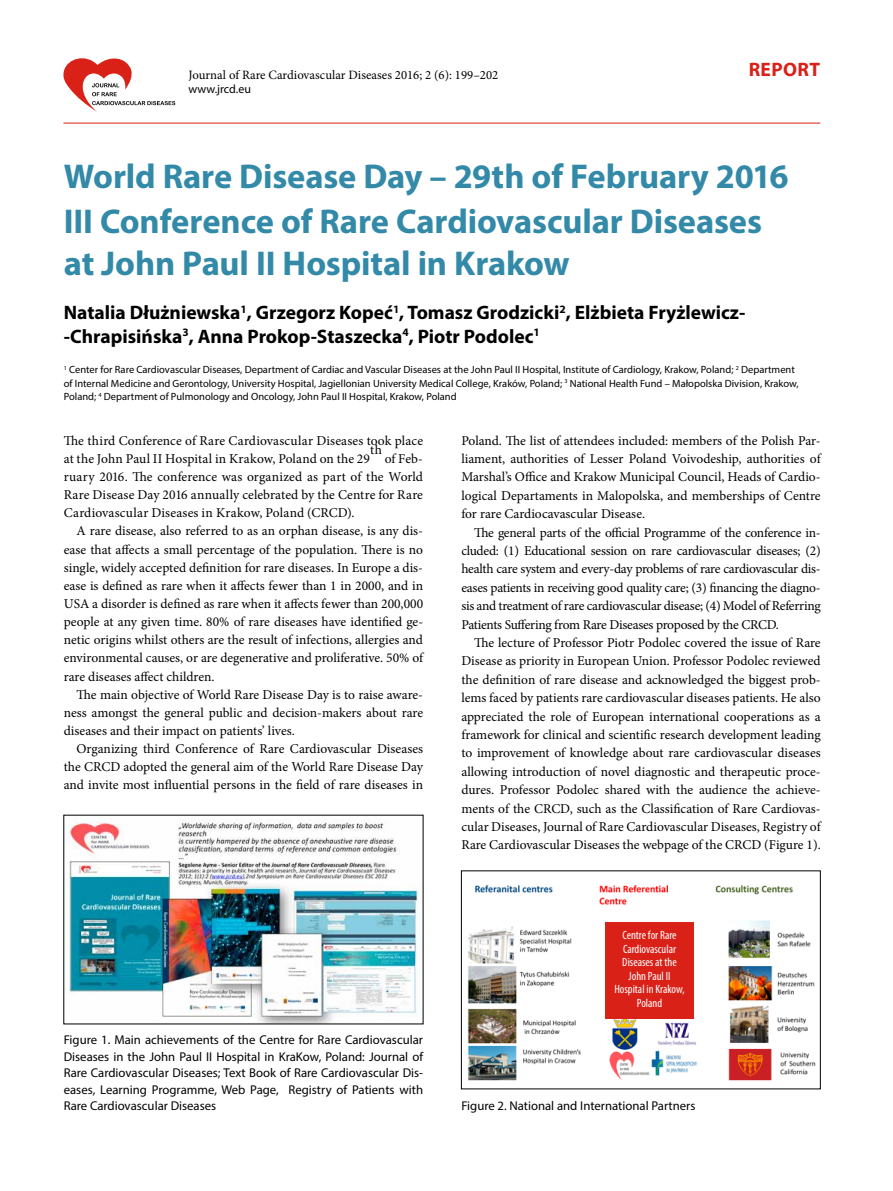
<style>
.page{position:relative;width:893px;height:1191px;background:#fff}
.page>*{position:absolute;margin:0;border:0;box-sizing:border-box;transform-origin:0 0}
.t1{font:700 34.5px/45.6px "Myriad Pro";letter-spacing:-.005em;color:#338aa8}
.t2{font:700 19.5px/23.4px "Myriad Pro";color:#000}
.t3{font:700 19.5px "Myriad Pro";letter-spacing:.02em;color:#da2118}
.t4{font:13.5px/18.5px "Minion Pro";color:#000;text-align:justify}
.t5{font:12.75px/16.5px "Myriad Pro";color:#000;text-align:justify}
.t6{font:12.75px "Minion Pro";color:#000}
.t7{font:condensed 12px/13.5px "Myriad Pro";color:#fff;text-align:center}
.t8{font:12px "Myriad Pro";color:#000}
.t9{font:10.5px/13.5px "Myriad Pro";color:#000}
</style>
<div class="page">
<hr style="left:63px;top:123px;width:757px;height:1px;background:#da2118">
<svg style="left:63px;top:58px;width:112px;height:54px"></svg>
<img style="left:66px;top:818px;width:355px;height:204px">
<img style="left:467px;top:885px;width:349px;height:196px">
<div style="left:605px;top:921px;width:89px;height:97px;background:#da2118"></div>
<p class="t6" style="left:188px;top:66px;width:311px">Journal of Rare Cardiovascular Diseases 2016; 2 (6): 199–202</p>
<h2 class="t3" style="left:749px;top:57px;width:73px">REPORT</h2>
<p class="t8" style="left:188px;top:81px;width:64px">www.jrcd.eu</p>
<h1 class="t1" style="left:64px;top:152px;width:726px">World Rare Disease Day – 29th of February 2016<br>III Conference of Rare Cardiovascular Diseases</h1>
<h1 class="t1" style="left:64px;top:239px;width:507px">at John Paul II Hospital in Krakow</h1>
<h2 class="t2" style="left:64px;top:300px;width:683px">Natalia Dłużniewska<sup>1</sup>, Grzegorz Kopeć<sup>1</sup>, Tomasz Grodzicki<sup>2</sup>, Elżbieta Fryżlewicz-‑Chrapisińska<sup>3</sup>, Anna Prokop-Staszecka<sup>4</sup>, Piotr Podolec<sup>1</sup></h2>
<p class="t9" style="left:64px;top:363px;width:736px"><sup>1</sup> Center for Rare Cardiovascular Diseases, Department of Cardiac and Vascular Diseases at the John Paul II Hospital, Institute of Cardiology, Krakow, Poland; <sup>2</sup> Department of Internal Medicine and Gerontology, University Hospital, Jagiellonian University Medical College, Kraków, Poland; <sup>3</sup> National Health Fund – Małopolska Division, Krakow,<br>Poland; <sup>4</sup> Department of Pulmonology and Oncology, John Paul II Hospital, Krakow, Poland</p>
<p class="t4" style="left:64px;top:431px;width:361px">The third Conference of Rare Cardiovascular Diseases took place at the John Paul II Hospital in Krakow, Poland on the 29</p>
<p class="t4" style="left:370px;top:440px;width:13px">th</p>
<p class="t4" style="left:64px;top:449px;width:361px;text-indent:321px">of Feb&shy;ruary 2016. The conference was organized as part of the World Rare Disease Day 2016 annually celebrated by the Centre for Rare Cardiovascular Diseases in Krakow, Poland (CRCD).</p>
<p class="t4" style="left:64px;top:522px;width:361px;text-indent:13px">A rare disease, also referred to as an orphan disease, is any dis&shy;ease that affects a small percentage of the population. There is no single, widely accepted definition for rare diseases. In Europe a dis&shy;ease is defined as rare when it affects fewer than 1 in 2000, and in USA a disorder is defined as rare when it affects fewer than 200,000 people at any given time. 80% of rare diseases have identified ge&shy;netic origins whilst others are the result of infections, allergies and environmental causes, or are degenerative and proliferative. 50% of rare diseases affect children.</p>
<p class="t4" style="left:64px;top:685px;width:361px;text-indent:13px">The main objective of World Rare Disease Day is to raise aware&shy;ness amongst the general public and decision-makers about rare diseases and their impact on patients’ lives.</p>
<p class="t4" style="left:64px;top:739px;width:361px;text-indent:13px">Organizing third Conference of Rare Cardiovascular Diseases the CRCD adopted the general aim of the World Rare Disease Day and invite most influential persons in the field of rare diseases in</p>
<p class="t5" style="left:64px;top:1031px;width:361px">Figure 1. Main achievements of the Centre for Rare Cardiovascular Diseases in the John Paul II Hospital in KraKow, Poland: Journal of Rare Cardiovascular Diseases; Text Book of Rare Cardiovascular Dis&shy;eases, Learning Programme, Web Page, Registry of Patients with Rare Cardiovascular Diseases</p>
<p class="t4" style="left:461px;top:431px;width:361px">Poland. The list of attendees included: members of the Polish Par&shy;liament, authorities of Lesser Poland Voivodeship, authorities of Marshal’s Office and Krakow Municipal Council, Heads of Cardio&shy;logical Departaments in Malopolska, and memberships of Centre for rare Cardiocavascular Disease.</p>
<p class="t4" style="left:461px;top:523px;width:361px;text-indent:13px">The general parts of the official Programme of the conference in&shy;cluded: (1) Educational session on rare cardiovascular diseases; (2) health care system and every-day problems of rare cardiovascular dis&shy;eases patients in receiving good quality care; (3) financing the diagno&shy;sis and treatment of rare cardiovascular disease; (4) Model of Referring Patients Suffering from Rare Diseases proposed by the CRCD.</p>
<p class="t4" style="left:461px;top:633px;width:361px;text-indent:13px">The lecture of Professor Piotr Podolec covered the issue of Rare Disease as priority in European Union. Professor Podolec reviewed the definition of rare disease and acknowledged the biggest prob&shy;lems faced by patients rare cardiovascular diseases patients. He also appreciated the role of European international cooperations as a framework for clinical and scientific research development leading to improvement of knowledge about rare cardiovascular diseases allowing introduction of novel diagnostic and therapeutic proce&shy;dures. Professor Podolec shared with the audience the achieve&shy;ments of the CRCD, such as the Classification of Rare Cardiovas&shy;cular Diseases, Journal of Rare Cardiovascular Diseases, Registry of Rare Cardiovascular Diseases the webpage of the CRCD (Figure 1).</p>
<p class="t7" style="left:614px;top:928px;width:72px">Centre for Rare<br>Cardiovascular<br>Diseases at the<br>John Paul II<br>Hospital in Krakow,<br>Poland</p>
<p class="t5" style="left:461px;top:1097px;width:235px">Figure 2. National and International Partners</p>
</div>
